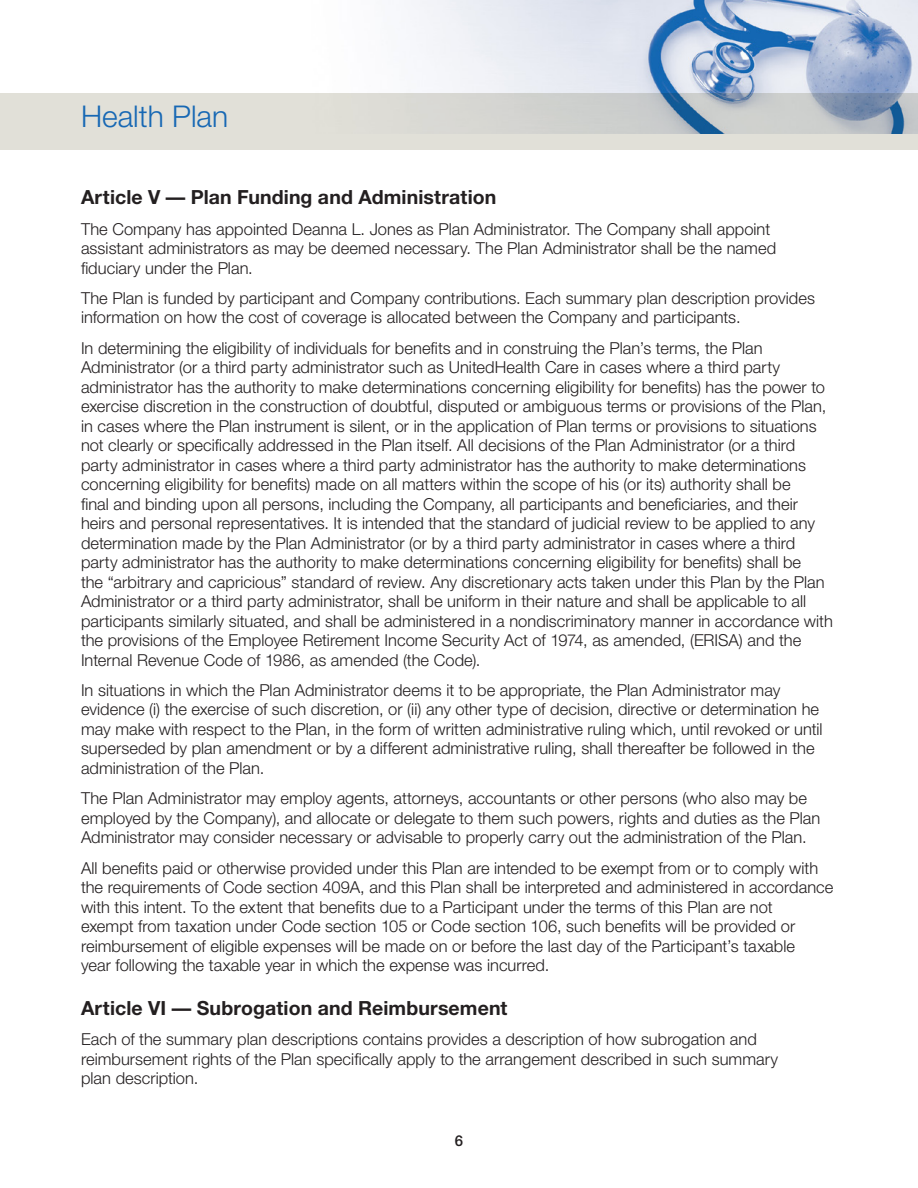
<style>
.page{position:relative;width:918px;height:1188px;background:#fff}
.page>*{position:absolute;margin:0;border:0;box-sizing:border-box;transform-origin:0 0}
.t1{font:300 30px "Helvetica Neue";color:#1768b4}
.HD_1{font:700 19.5px "Helvetica Neue";letter-spacing:.005em;color:#231f20}
.Body{font:300 16.5px/19.5px "Helvetica Neue";color:#231f20}
.t2{font:500 15px "Helvetica Neue";color:#231f20}
</style>
<div class="page">
<div style="left:0;top:93px;width:918px;height:57px;background:#e1e0d8"></div>
<img style="left:411px;top:0;width:507px;height:133px">
<h1 class="t1" style="left:81px;top:98px;width:149px">Health Plan</h1>
<p class="HD_1" style="left:81px;top:185px;width:417px">Article V — Plan Funding and Administration</p>
<p class="Body" style="left:81px;top:219px;width:697px">The Company has appointed Deanna L. Jones as Plan Administrator. The Company shall appoint assistant administrators as may be deemed necessary. The Plan Administrator shall be the named fiduciary under the Plan.</p>
<p class="Body" style="left:81px;top:288px;width:735px">The Plan is funded by participant and Company contributions. Each summary plan description provides information on how the cost of coverage is allocated between the Company and participants.</p>
<p class="Body" style="left:81px;top:338px;width:753px">In determining the eligibility of individuals for benefits and in construing the Plan’s terms, the Plan Administrator (or a third party administrator such as UnitedHealth Care in cases where a third party administrator has the authority to make determinations concerning eligibility for benefits) has the power to exercise discretion in the construction of doubtful, disputed or ambiguous terms or provisions of the Plan, in cases where the Plan instrument is silent, or in the application of Plan terms or provisions to situations not clearly or specifically addressed in the Plan itself. All decisions of the Plan Administrator (or a third party administrator in cases where a third party administrator has the authority to make determinations concerning eligibility for benefits) made on all matters within the scope of his (or its) authority shall be<br>final and binding upon all persons, including the Company, all participants and beneficiaries, and their heirs and personal representatives. It is intended that the standard of judicial review to be applied to any determination made by the Plan Administrator (or by a third party administrator in cases where a third party administrator has the authority to make determinations concerning eligibility for benefits) shall be<br>the “arbitrary and capricious” standard of review. Any discretionary acts taken under this Plan by the Plan Administrator or a third party administrator, shall be uniform in their nature and shall be applicable to all participants similarly situated, and shall be administered in a nondiscriminatory manner in accordance with the provisions of the Employee Retirement Income Security Act of 1974, as amended, (ERISA) and the Internal Revenue Code of 1986, as amended (the Code).</p>
<p class="Body" style="left:81px;top:680px;width:743px">In situations in which the Plan Administrator deems it to be appropriate, the Plan Administrator may evidence (i) the exercise of such discretion, or (ii) any other type of decision, directive or determination he may make with respect to the Plan, in the form of written administrative ruling which, until revoked or until superseded by plan amendment or by a different administrative ruling, shall thereafter be followed in the administration of the Plan.</p>
<p class="Body" style="left:81px;top:788px;width:741px">The Plan Administrator may employ agents, attorneys, accountants or other persons (who also may be employed by the Company), and allocate or delegate to them such powers, rights and duties as the Plan<br>Administrator may consider necessary or advisable to properly carry out the administration of the Plan.</p>
<p class="Body" style="left:81px;top:858px;width:754px">All benefits paid or otherwise provided under this Plan are intended to be exempt from or to comply with the requirements of Code section 409A, and this Plan shall be interpreted and administered in accordance with this intent. To the extent that benefits due to a Participant under the terms of this Plan are not<br>exempt from taxation under Code section 105 or Code section 106, such benefits will be provided or reimbursement of eligible expenses will be made on or before the last day of the Participant’s taxable<br>year following the taxable year in which the expense was incurred.</p>
<p class="HD_1" style="left:81px;top:996px;width:428px">Article VI — Subrogation and Reimbursement</p>
<p class="Body" style="left:81px;top:1029px;width:699px">Each of the summary plan descriptions contains provides a description of how subrogation and reimbursement rights of the Plan specifically apply to the arrangement described in such summary plan description.</p>
<p class="t2" style="left:455px;top:1131px;width:10px">6</p>
</div>
